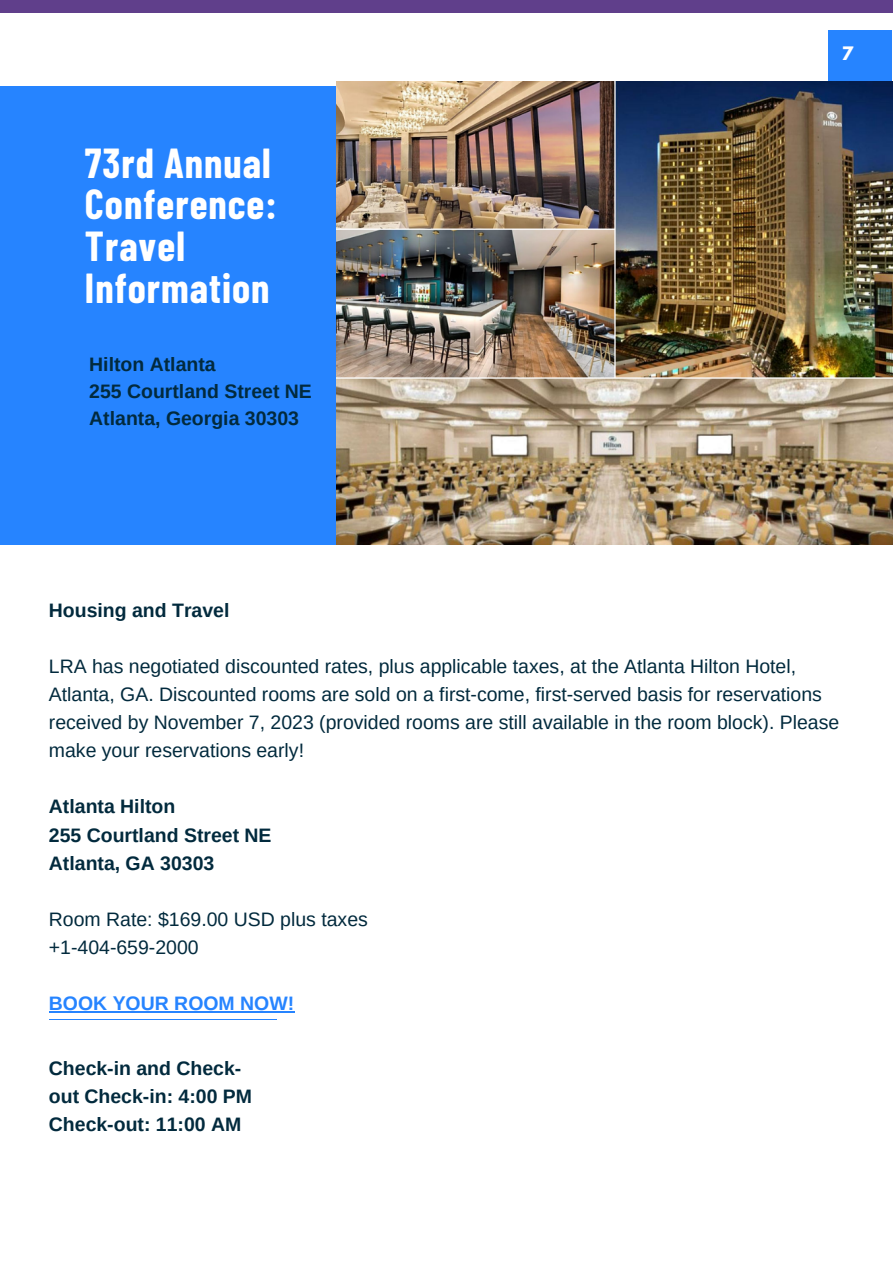
<style>
.page{position:relative;width:893px;height:1264px;background:#fff}
.page>*{position:absolute;margin:0;border:0;box-sizing:border-box;transform-origin:0 0}
.t1{font:700 40.95px/41.5px "Barlow Condensed";letter-spacing:.025em;color:#fff}
.t2{font:19.5px/28px "Arimo";color:#022a3d}
.t3{font:700 19.5px/28px "Arimo";color:#022a3d}
.t4{font:700 19.5px "Arimo";color:#2684ff}
.t5{font:700 16.5px "League Spartan";color:#fff}
</style>
<div class="page">
<div style="left:0;top:0;width:892px;height:13px;background:#603f8b"></div>
<div style="left:828px;top:30px;width:64px;height:56px;background:#2684ff"></div>
<div style="left:0;top:86px;width:336px;height:458px;background:#2684ff"></div>
<hr style="left:49px;top:1018px;width:227px;height:1px;background:#2684ff">
<img style="left:336px;top:81px;width:556px;height:463px">
<hr style="left:49px;top:1011px;width:245px;height:1px;background:#2684ff">
<p class="t1" style="left:85px;top:141px;width:193px">73rd Annual<br>Conference:<br>Travel<br>Information</p>
<p class="t3" style="left:89px;top:350px;width:128px">Hilton Atlanta</p>
<p class="t3" style="left:89px;top:377px;width:224px">255 Courtland Street NE</p>
<p class="t3" style="left:89px;top:404px;width:211px">Atlanta, Georgia 30303</p>
<p class="t5" style="left:841px;top:45px;width:13px">7</p>
<p class="t3" style="left:49px;top:596px;width:182px">Housing and Travel</p>
<p class="t2" style="left:49px;top:652px;width:791px">LRA has negotiated discounted rates, plus applicable taxes, at the Atlanta Hilton Hotel, Atlanta, GA. Discounted rooms are sold on a first-come, first-served basis for reservations received by November 7, 2023 (provided rooms are still available in the room block). Please make your reservations early!</p>
<p class="t3" style="left:49px;top:792px;width:128px">Atlanta Hilton</p>
<p class="t3" style="left:49px;top:820px;width:224px">255 Courtland Street NE</p>
<p class="t3" style="left:49px;top:848px;width:167px">Atlanta, GA 30303</p>
<p class="t2" style="left:49px;top:905px;width:320px">Room Rate: $169.00 USD plus taxes</p>
<p class="t2" style="left:49px;top:933px;width:151px">+1-404-659-2000</p>
<p class="t4" style="left:49px;top:992px;width:247px">BOOK YOUR ROOM NOW!</p>
<p class="t3" style="left:49px;top:1054px;width:205px">Check-in and Check&shy;out Check-in: 4:00 PM<br>Check-out: 11:00 AM</p>
</div>
